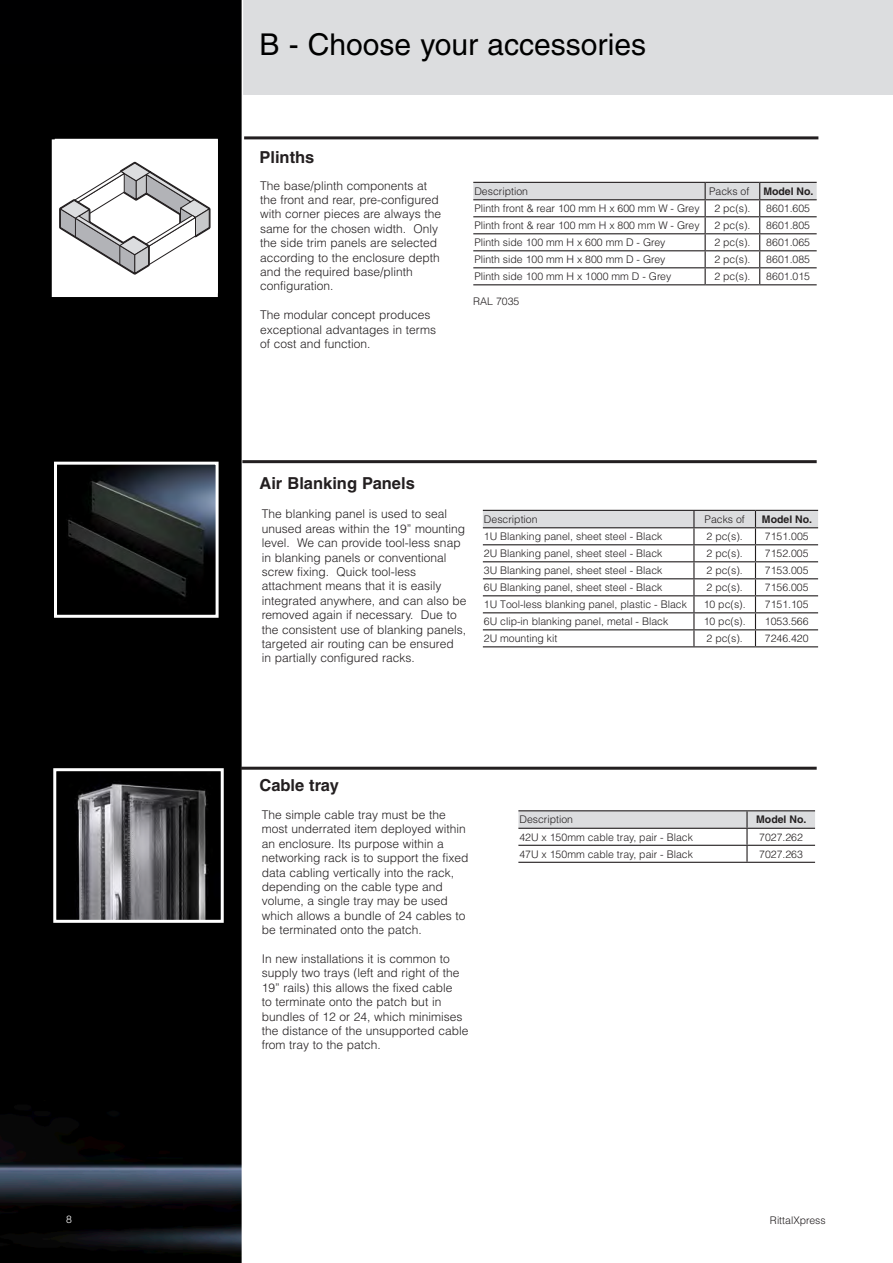
<style>
.page{position:relative;width:893px;height:1263px;background:#fff}
.page>*{position:absolute;margin:0;border:0;box-sizing:border-box;transform-origin:0 0}
.t1{font:30px "Helvetica LT Std";color:#000}
.t2{font:700 16.5px "Helvetica LT Std";color:#231f20}
.t3{font:300 12px/14.4px "Helvetica LT Std";color:#231f20}
.t4{font:300 10.5px "Helvetica LT Std";color:#231f20}
.t5{font:700 10.5px "Helvetica LT Std";color:#231f20}
.t6{font:300 10.5px "Helvetica LT Std";color:#fff}
</style>
<div class="page">
<div style="left:242px;top:0;width:651px;height:94px;background:#dcdddf"></div>
<svg style="left:0;top:0;width:243px;height:1263px;background:#050506"></svg>
<hr style="left:241px;top:767px;width:576px;height:3px;background:#231f20">
<hr style="left:244px;top:136px;width:574px;height:3px;background:#231f20">
<svg style="left:473px;top:182px;width:344px;height:102px"></svg>
<hr style="left:473px;top:284px;width:232px;height:1px;background:#231f20">
<hr style="left:705px;top:284px;width:55px;height:1px;background:#231f20">
<hr style="left:760px;top:284px;width:57px;height:1px;background:#231f20">
<hr style="left:242px;top:460px;width:575px;height:3px;background:#231f20">
<svg style="left:483px;top:510px;width:335px;height:136px"></svg>
<hr style="left:483px;top:646px;width:211px;height:1px;background:#231f20">
<hr style="left:694px;top:646px;width:61px;height:1px;background:#231f20">
<hr style="left:755px;top:646px;width:63px;height:1px;background:#231f20">
<hr style="left:518px;top:810px;width:229px;height:1px;background:#231f20">
<hr style="left:747px;top:810px;width:68px;height:1px;background:#231f20">
<svg style="left:518px;top:811px;width:297px;height:51px"></svg>
<hr style="left:518px;top:862px;width:229px;height:1px;background:#231f20">
<hr style="left:747px;top:862px;width:68px;height:1px;background:#231f20">
<img style="left:57px;top:772px;width:163px;height:147px">
<div style="left:53px;top:768px;width:171px;height:155px;border:3px solid #fff"></div>
<img style="left:58px;top:466px;width:157px;height:148px">
<div style="left:54px;top:462px;width:165px;height:156px;border:3px solid #fff"></div>
<div style="left:53px;top:141px;width:163px;height:154px;background:#fff"></div>
<svg style="left:59px;top:162px;width:152px;height:113px"></svg>
<h1 class="t1" style="left:259px;top:27px;width:388px">B - Choose your accessories</h1>
<h2 class="t2" style="left:259px;top:147px;width:57px">Plinths</h2>
<p class="t3" style="left:260px;top:178px;width:183px">The base/plinth components at the front and rear, pre-configured with corner pieces are always the same for the chosen width. Only the side trim panels are selected according to the enclosure depth and the required base/plinth configuration.</p>
<p class="t3" style="left:260px;top:308px;width:177px">The modular concept produces exceptional advantages in terms of cost and function.</p>
<p class="t4" style="left:474px;top:185px;width:55px">Description</p>
<p class="t4" style="left:709px;top:185px;width:42px">Packs of</p>
<p class="t5" style="left:763px;top:185px;width:52px">Model No.</p>
<p class="t4" style="left:474px;top:202px;width:227px">Plinth front &amp; rear 100 mm H x 600 mm W - Grey</p>
<p class="t4" style="left:714px;top:202px;width:38px">2 pc(s).</p>
<p class="t4" style="left:766px;top:202px;width:45px">8601.605</p>
<p class="t4" style="left:474px;top:219px;width:227px">Plinth front &amp; rear 100 mm H x 800 mm W - Grey</p>
<p class="t4" style="left:714px;top:219px;width:38px">2 pc(s).</p>
<p class="t4" style="left:766px;top:219px;width:45px">8601.805</p>
<p class="t4" style="left:474px;top:236px;width:193px">Plinth side 100 mm H x 600 mm D - Grey</p>
<p class="t4" style="left:714px;top:236px;width:38px">2 pc(s).</p>
<p class="t4" style="left:766px;top:236px;width:45px">8601.065</p>
<p class="t4" style="left:474px;top:253px;width:193px">Plinth side 100 mm H x 800 mm D - Grey</p>
<p class="t4" style="left:714px;top:253px;width:38px">2 pc(s).</p>
<p class="t4" style="left:766px;top:253px;width:45px">8601.085</p>
<p class="t4" style="left:474px;top:270px;width:199px">Plinth side 100 mm H x 1000 mm D - Grey</p>
<p class="t4" style="left:714px;top:270px;width:38px">2 pc(s).</p>
<p class="t4" style="left:766px;top:270px;width:45px">8601.015</p>
<p class="t4" style="left:473px;top:294px;width:48px">RAL 7035</p>
<h2 class="t2" style="left:259px;top:474px;width:157px">Air Blanking Panels</h2>
<p class="t3" style="left:262px;top:507px;width:206px">The blanking panel is used to seal unused areas within the 19” mounting level. We can provide tool-less snap in blanking panels or conventional screw fixing. Quick tool-less attachment means that it is easily integrated anywhere, and can also be removed again if necessary. Due to the consistent use of blanking panels, targeted air routing can be ensured<br>in partially configured racks.</p>
<p class="t4" style="left:484px;top:513px;width:55px">Description</p>
<p class="t4" style="left:705px;top:513px;width:42px">Packs of</p>
<p class="t5" style="left:762px;top:513px;width:52px">Model No.</p>
<p class="t4" style="left:484px;top:530px;width:180px">1U Blanking panel, sheet steel - Black</p>
<p class="t4" style="left:707px;top:530px;width:38px">2 pc(s).</p>
<p class="t4" style="left:765px;top:530px;width:45px">7151.005</p>
<p class="t4" style="left:484px;top:547px;width:180px">2U Blanking panel, sheet steel - Black</p>
<p class="t4" style="left:707px;top:547px;width:38px">2 pc(s).</p>
<p class="t4" style="left:765px;top:547px;width:45px">7152.005</p>
<p class="t4" style="left:484px;top:564px;width:180px">3U Blanking panel, sheet steel - Black</p>
<p class="t4" style="left:707px;top:564px;width:38px">2 pc(s).</p>
<p class="t4" style="left:765px;top:564px;width:45px">7153.005</p>
<p class="t4" style="left:484px;top:581px;width:180px">6U Blanking panel, sheet steel - Black</p>
<p class="t4" style="left:707px;top:581px;width:38px">2 pc(s).</p>
<p class="t4" style="left:765px;top:581px;width:45px">7156.005</p>
<p class="t4" style="left:484px;top:598px;width:205px">1U Tool-less blanking panel, plastic - Black</p>
<p class="t4" style="left:704px;top:598px;width:44px">10 pc(s).</p>
<p class="t4" style="left:765px;top:598px;width:45px">7151.105</p>
<p class="t4" style="left:484px;top:615px;width:186px">6U clip-in blanking panel, metal - Black</p>
<p class="t4" style="left:704px;top:615px;width:44px">10 pc(s).</p>
<p class="t4" style="left:765px;top:615px;width:45px">1053.566</p>
<p class="t4" style="left:484px;top:632px;width:75px">2U mounting kit</p>
<p class="t4" style="left:707px;top:632px;width:38px">2 pc(s).</p>
<p class="t4" style="left:765px;top:632px;width:45px">7246.420</p>
<h2 class="t2" style="left:259px;top:775px;width:81px">Cable tray</h2>
<p class="t3" style="left:262px;top:807px;width:208px">The simple cable tray must be the most underrated item deployed within an enclosure. Its purpose within a networking rack is to support the fixed data cabling vertically into the rack, depending on the cable type and volume, a single tray may be used which allows a bundle of 24 cables to be terminated onto the patch.</p>
<p class="t3" style="left:262px;top:951px;width:208px">In new installations it is common to supply two trays (left and right of the 19” rails) this allows the fixed cable<br>to terminate onto the patch but in bundles of 12 or 24, which minimises the distance of the unsupported cable from tray to the patch.</p>
<p class="t4" style="left:519px;top:813px;width:55px">Description</p>
<p class="t5" style="left:756px;top:813px;width:52px">Model No.</p>
<p class="t4" style="left:519px;top:830px;width:175px">42U x 150mm cable tray, pair - Black</p>
<p class="t4" style="left:759px;top:830px;width:45px">7027.262</p>
<p class="t4" style="left:519px;top:847px;width:175px">47U x 150mm cable tray, pair - Black</p>
<p class="t4" style="left:759px;top:847px;width:45px">7027.263</p>
<p class="t6" style="left:66px;top:1212px;width:7px">8</p>
<p class="t4" style="left:770px;top:1214px;width:57px">RittalXpress</p>
</div>
